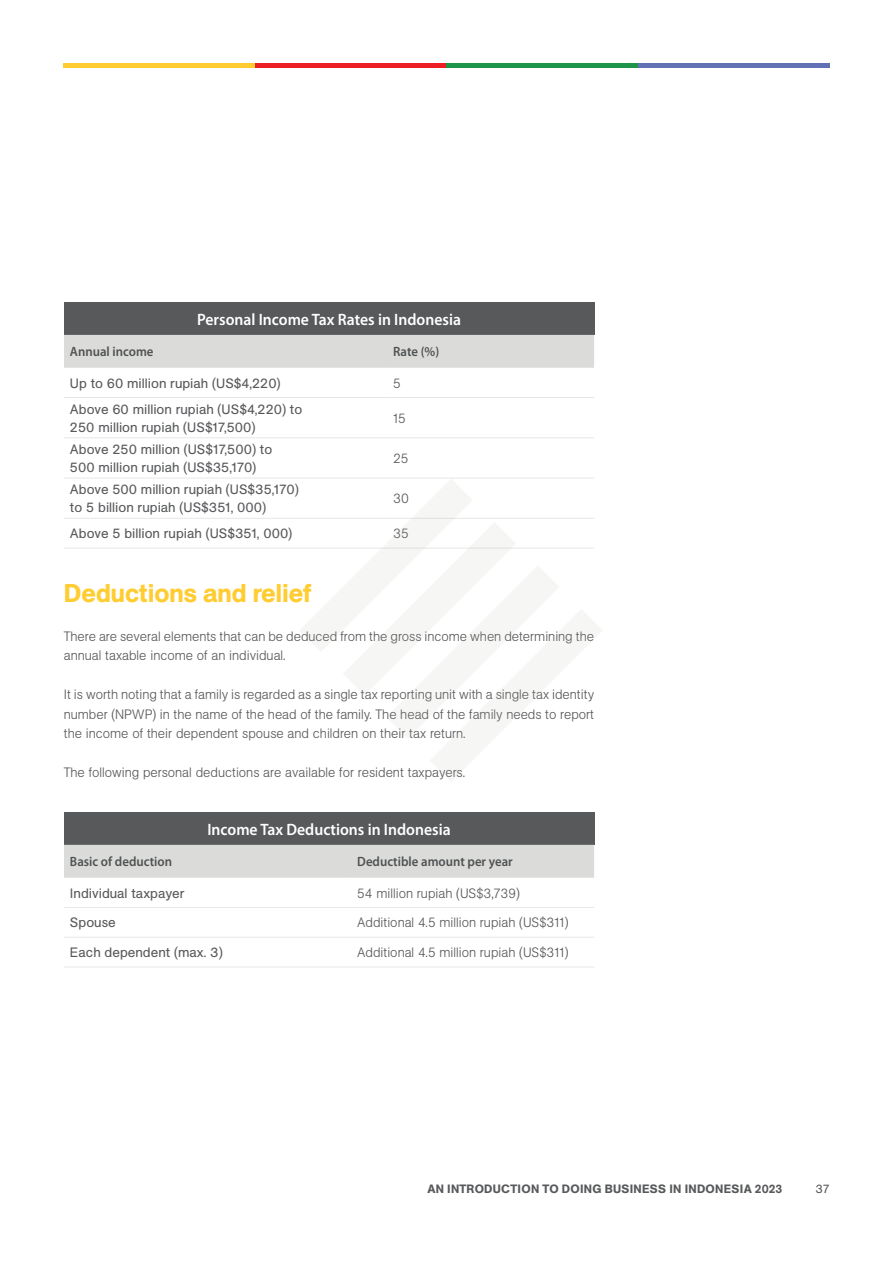
<style>
.page{position:relative;width:893px;height:1263px;background:#fff}
.page>*{position:absolute;margin:0;border:0;box-sizing:border-box;transform-origin:0 0}
.t1{font:500 25.5px "Unlimited Sans";color:#ffcc31}
.t2{font:600 16.5px "Myriad Pro";color:#fff;scale:.95 1}
.t3{font:300 13.5px/19.5px "Unlimited Sans";color:#58595b}
.t4{font:13.5px/18px "Unlimited Sans";color:#58595b}
.t5{font:600 13.5px "Myriad Pro";color:#4f5252;scale:.95 1}
.t6{font:500 12px "Unlimited Sans";letter-spacing:.025em;color:#58595b}
.t7{font:12px "Unlimited Sans";color:#58595b}
</style>
<div class="page">
<hr style="left:64px;top:64px;width:191px;height:4px;background:#ffcc31">
<hr style="left:255px;top:64px;width:191px;height:4px;background:#ed1d24">
<hr style="left:446px;top:64px;width:192px;height:4px;background:#1d9649">
<hr style="left:638px;top:64px;width:191px;height:4px;background:#6270b5">
<div style="left:64px;top:302px;width:530px;height:33px;background:#58595b"></div>
<div style="left:64px;top:335px;width:530px;height:33px;background:#dbdcda"></div>
<hr style="left:64px;top:397px;width:323px;height:1px;background:#e6e7e8">
<hr style="left:387px;top:397px;width:207px;height:1px;background:#e6e7e8">
<hr style="left:64px;top:437px;width:323px;height:1px;background:#e6e7e8">
<hr style="left:387px;top:437px;width:207px;height:1px;background:#e6e7e8">
<hr style="left:64px;top:478px;width:323px;height:1px;background:#e6e7e8">
<hr style="left:64px;top:518px;width:323px;height:1px;background:#e6e7e8">
<hr style="left:64px;top:548px;width:323px;height:1px;background:#e6e7e8">
<div style="left:64px;top:812px;width:530px;height:33px;background:#58595b"></div>
<div style="left:64px;top:845px;width:530px;height:33px;background:#dbdcda"></div>
<hr style="left:64px;top:907px;width:287px;height:1px;background:#e6e7e8">
<hr style="left:351px;top:907px;width:243px;height:1px;background:#e6e7e8">
<hr style="left:64px;top:937px;width:287px;height:1px;background:#e6e7e8">
<hr style="left:351px;top:937px;width:243px;height:1px;background:#e6e7e8">
<hr style="left:64px;top:967px;width:287px;height:1px;background:#e6e7e8">
<hr style="left:351px;top:967px;width:243px;height:1px;background:#e6e7e8">
<svg style="left:299px;top:478px;width:303px;height:303px"></svg>
<p class="t2" style="left:197px;top:309px;width:279px">Personal Income Tax Rates in Indonesia</p>
<p class="t5" style="left:70px;top:343px;width:89px">Annual income</p>
<p class="t5" style="left:393px;top:343px;width:50px">Rate (%)</p>
<p class="t4" style="left:70px;top:374px;width:212px">Up to 60 million rupiah (US$4,220)</p>
<p class="t3" style="left:393px;top:373px;width:9px">5</p>
<p class="t4" style="left:70px;top:400px;width:234px">Above 60 million rupiah (US$4,220) to<br>250 million rupiah (US$17,500)</p>
<p class="t3" style="left:393px;top:408px;width:14px">15</p>
<p class="t4" style="left:70px;top:440px;width:204px">Above 250 million (US$17,500) to<br>500 million rupiah (US$35,170)</p>
<p class="t3" style="left:393px;top:448px;width:17px">25</p>
<p class="t4" style="left:70px;top:480px;width:230px">Above 500 million rupiah (US$35,170) to 5 billion rupiah (US$351, 000)</p>
<p class="t3" style="left:393px;top:488px;width:17px">30</p>
<p class="t4" style="left:70px;top:524px;width:224px">Above 5 billion rupiah (US$351, 000)</p>
<p class="t3" style="left:393px;top:523px;width:17px">35</p>
<h1 class="t1" style="left:64px;top:574px;width:249px">Deductions and relief</h1>
<p class="t3" style="left:64px;top:626px;width:532px">There are several elements that can be deduced from the gross income when determining the annual taxable income of an individual.</p>
<p class="t3" style="left:64px;top:684px;width:532px;text-align:justify">It is worth noting that a family is regarded as a single tax reporting unit with a single tax identity number (NPWP) in the name of the head of the family. The head of the family needs to report the income of their dependent spouse and children on their tax return.</p>
<p class="t3" style="left:64px;top:762px;width:403px">The following personal deductions are available for resident taxpayers.</p>
<p class="t2" style="left:207px;top:818px;width:258px">Income Tax Deductions in Indonesia</p>
<p class="t5" style="left:70px;top:853px;width:109px">Basic of deduction</p>
<p class="t5" style="left:357px;top:853px;width:165px">Deductible amount per year</p>
<p class="t4" style="left:70px;top:883px;width:116px">Individual taxpayer</p>
<p class="t3" style="left:357px;top:883px;width:164px">54 million rupiah (US$3,739)</p>
<p class="t4" style="left:70px;top:913px;width:47px">Spouse</p>
<p class="t3" style="left:357px;top:912px;width:213px">Additional 4.5 million rupiah (US$311)</p>
<p class="t4" style="left:70px;top:943px;width:154px">Each dependent (max. 3)</p>
<p class="t3" style="left:357px;top:942px;width:213px">Additional 4.5 million rupiah (US$311)</p>
<p class="t6" style="left:427px;top:1180px;width:357px">AN INTRODUCTION TO DOING BUSINESS IN INDONESIA 2023</p>
<p class="t7" style="left:815px;top:1180px;width:15px">37</p>
</div>
